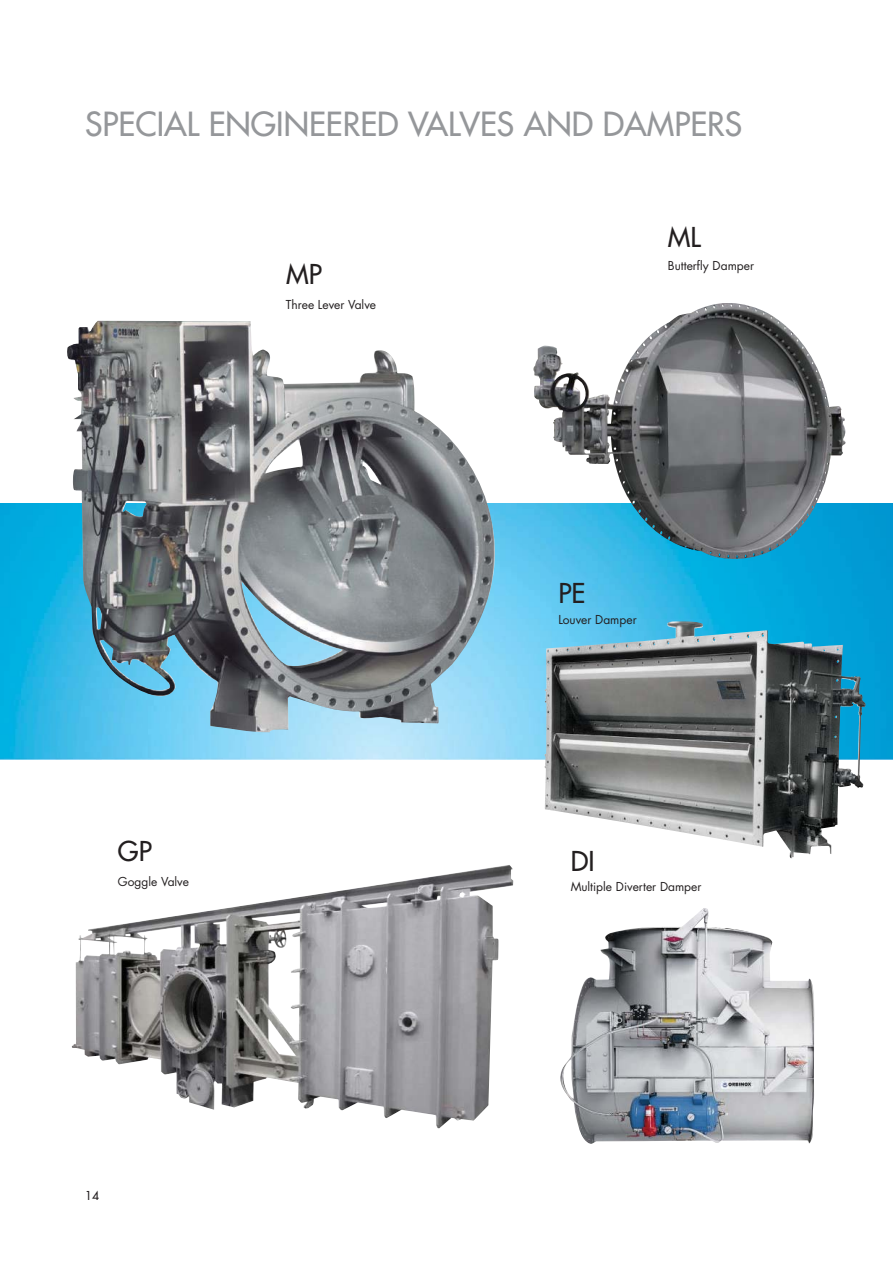
<style>
.page{position:relative;width:893px;height:1263px;background:#fff}
.page>*{position:absolute;margin:0;border:0;box-sizing:border-box;transform-origin:0 0}
.t1{font:32.4px "Futura";color:#95979a}
.t2{font:26.7px "Futura";color:#231f20}
.t3{font:12px "Futura";color:#231f20}
.t4{font:12px "Futura";color:#231f20}
</style>
<div class="page">
<img style="left:0;top:504px;width:893px;height:255px">
<img style="left:560px;top:908px;width:255px;height:236px">
<img style="left:67px;top:321px;width:451px;height:411px">
<img style="left:72px;top:865px;width:441px;height:263px">
<img style="left:544px;top:621px;width:322px;height:237px">
<img style="left:533px;top:306px;width:312px;height:256px">
<h1 class="t1" style="left:85px;top:105px;width:659px">SPECIAL ENGINEERED VALVES AND DAMPERS</h1>
<h2 class="t2" style="left:286px;top:258px;width:37px">MP</h2>
<p class="t3" style="left:286px;top:299px;width:92px">Three Lever Valve</p>
<h2 class="t2" style="left:668px;top:221px;width:34px">ML</h2>
<p class="t3" style="left:668px;top:260px;width:88px">Butterfly Damper</p>
<h2 class="t2" style="left:558px;top:578px;width:29px">PE</h2>
<p class="t3" style="left:558px;top:614px;width:80px">Louver Damper</p>
<h2 class="t2" style="left:118px;top:835px;width:35px">GP</h2>
<h2 class="t2" style="left:571px;top:845px;width:25px">DI</h2>
<p class="t3" style="left:118px;top:875px;width:73px">Goggle Valve</p>
<p class="t3" style="left:571px;top:881px;width:132px">Multiple Diverter Damper</p>
<p class="t4" style="left:85px;top:1189px;width:15px">14</p>
</div>
